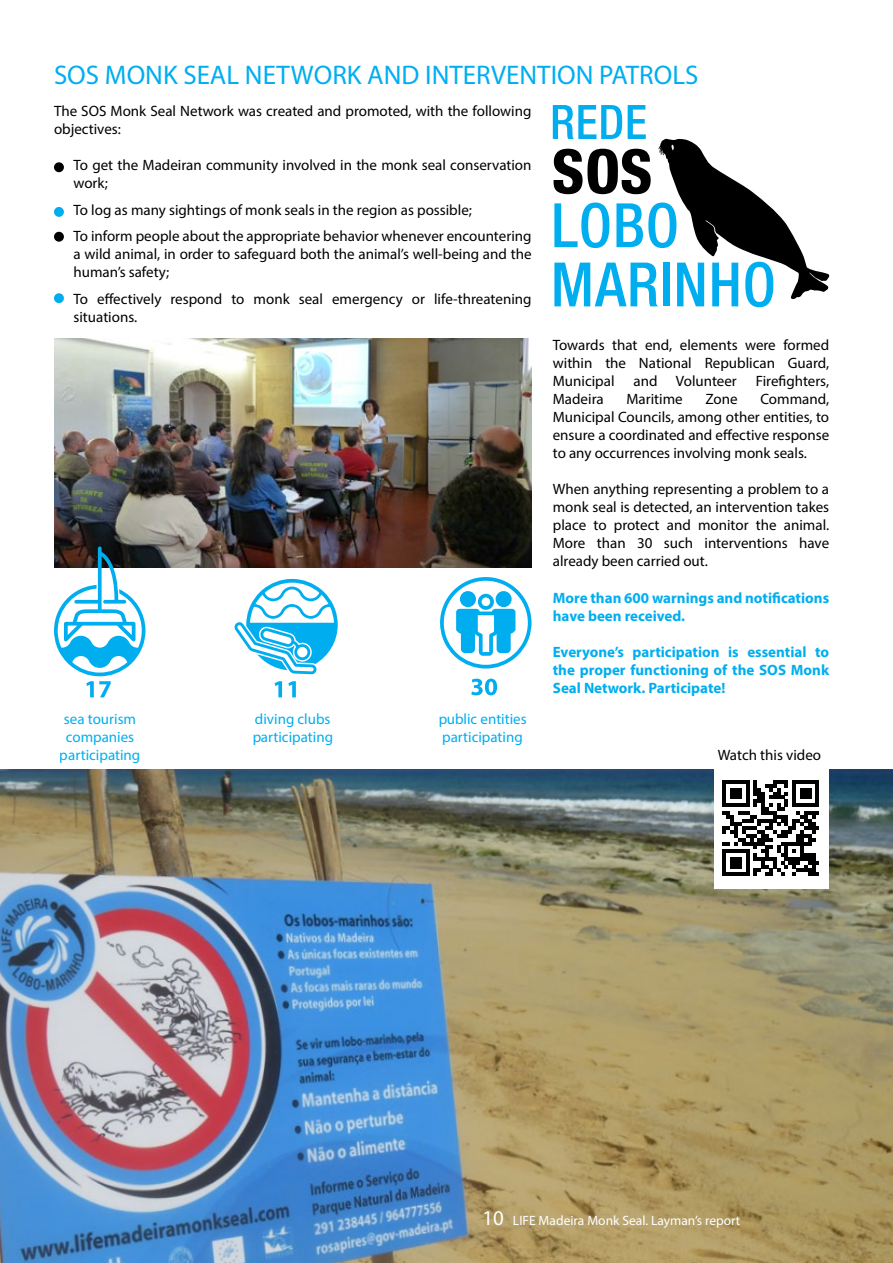
<style>
.page{position:relative;width:893px;height:1263px;background:#fff}
.page>*{position:absolute;margin:0;border:0;box-sizing:border-box;transform-origin:0 0}
.t1{font:27px "Myriad Pro";color:#00aeef}
.t2{font:15px/18px "Myriad Pro";color:#000}
.t3{font:700 15px/18px "Myriad Pro";color:#00aeef}
.t4{font:15px/18px "Myriad Pro";color:#00aeef}
.t5{font:13.5px "Myriad Pro";color:#fff}
.s1{font-size:21px}
</style>
<div class="page">
<img style="left:0;top:770px;width:893px;height:493px">
<img style="left:54px;top:339px;width:477px;height:229px">
<svg style="left:275px;top:681px;width:7px;height:16px"></svg>
<svg style="left:288px;top:681px;width:8px;height:16px"></svg>
<svg style="left:471px;top:679px;width:26px;height:16px"></svg>
<svg style="left:440px;top:577px;width:91px;height:91px"></svg>
<div style="left:460px;top:591px;width:16px;height:16px;background:#00aeef;border-radius:50%"></div>
<svg style="left:54px;top:546px;width:91px;height:151px"></svg>
<svg style="left:234px;top:579px;width:104px;height:95px"></svg>
<svg style="left:553px;top:105px;width:277px;height:202px"></svg>
<div style="left:54px;top:162px;width:10px;height:10px;background:#000;border-radius:50%"></div>
<div style="left:54px;top:207px;width:10px;height:10px;background:#00aeef;border-radius:50%"></div>
<div style="left:54px;top:232px;width:10px;height:10px;background:#000;border-radius:50%"></div>
<div style="left:54px;top:293px;width:10px;height:10px;background:#00aeef;border-radius:50%"></div>
<div style="left:714px;top:768px;width:114px;height:120px;background:#fff"></div>
<svg style="left:722px;top:780px;width:97px;height:96px"></svg>
<h1 class="t1" style="left:54px;top:58px;width:646px">SOS MONK SEAL NETWORK AND INTERVENTION PATROLS</h1>
<p class="t2" style="left:54px;top:102px;width:479px">The SOS Monk Seal Network was created and promoted, with the following objectives:</p>
<p class="t2" style="left:74px;top:156px;width:460px">To get the Madeiran community involved in the monk seal conservation work;</p>
<p class="t2" style="left:74px;top:196px;width:460px;line-height:26.5px">To log as many sightings of monk seals in the region as possible;<br>To inform people about the appropriate behavior whenever encountering</p>
<p class="t2" style="left:74px;top:245px;width:460px">a wild animal, in order to safeguard both the animal’s well-being and the human’s safety;</p>
<p class="t2" style="left:74px;top:290px;width:460px">To effectively respond to monk seal emergency or life-threatening situations.</p>
<p class="t4" style="left:60px;top:709px;width:82px;text-align:center">sea tourism companies participating</p>
<p class="t4" style="left:252px;top:709px;width:82px">diving clubs participating</p>
<p class="t4" style="left:438px;top:709px;width:90px">public entities participating</p>
<p class="t2" style="left:553px;top:336px;width:278px;text-align:justify">Towards that end, elements were formed within the National Republican Guard, Municipal</p>
<p class="t2" style="left:633px;top:372px;width:105px">and Volunteer</p>
<p class="t2" style="left:756px;top:372px;width:75px">Firefighters,</p>
<p class="t2" style="left:553px;top:390px;width:278px;text-align:justify;text-indent:208px">Command, Municipal Councils, among other entities, to ensure a coordinated and effective response to any occurrences involving monk seals.</p>
<p class="t2" style="left:553px;top:480px;width:278px;text-align:justify">When anything representing a problem to a monk seal is detected, an intervention takes place to protect and monitor the animal.<br>More than 30 such interventions have already been carried out.</p>
<p class="t3" style="left:553px;top:589px;width:278px">More than 600 warnings and notifications have been received.</p>
<p class="t3" style="left:553px;top:643px;width:278px;text-align:justify">Everyone’s participation is essential to the proper functioning of the SOS Monk Seal Network. Participate!</p>
<p class="t2" style="left:553px;top:390px;width:52px">Madeira</p>
<p class="t2" style="left:626px;top:390px;width:58px">Maritime</p>
<p class="t2" style="left:705px;top:390px;width:34px">Zone</p>
<p class="t2" style="left:718px;top:746px;width:105px">Watch this video</p>
<p class="t5" style="left:482px;top:1212px;width:259px"><span class="s1">10</span> LIFE Madeira Monk Seal. Layman’s report</p>
</div>
